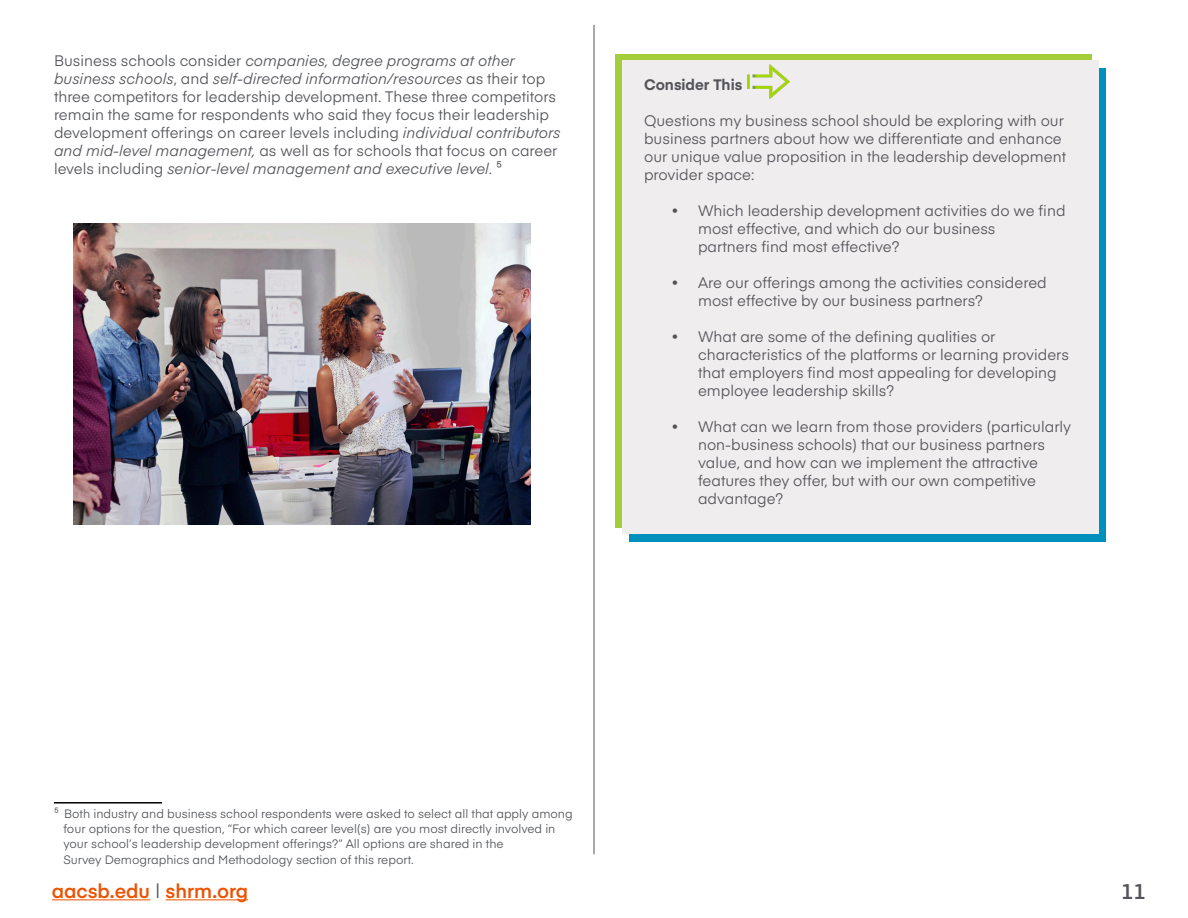
<style>
.page{position:relative;width:1188px;height:918px;background:#fff}
.page>*{position:absolute;margin:0;border:0;box-sizing:border-box;transform-origin:0 0}
.t1{font:600 21px "Eina 03";color:#54555a}
.t2{font:600 19.5px "Eina 03";color:#ed5200}
.t3{font:15px/18px "Eina 03";color:#54555a}
.t4{font:700 15px "Eina 03";color:#54555a}
.t5{font:12px/15px "Eina 03";color:#54555a}
.s1{font-style:italic}
.s2{font-weight:400;color:#54555a}
</style>
<div class="page">
<hr style="left:52px;top:899px;width:98px;height:1px;background:#ed5200">
<hr style="left:166px;top:899px;width:82px;height:1px;background:#ed5200">
<hr style="left:594px;top:25px;width:1px;height:829px;background:#54555a">
<hr style="left:54px;top:802px;width:108px;height:2px;background:#000">
<img style="left:73px;top:224px;width:458px;height:300px">
<div style="left:629px;top:68px;width:476px;height:474px;background:#0090be"></div>
<div style="left:615px;top:54px;width:476px;height:474px;background:#a3cd39"></div>
<div style="left:622px;top:60px;width:477px;height:474px;background:#f0edee"></div>
<img style="left:747px;top:65px;width:42px;height:33px">
<p class="t3" style="left:54px;top:50px;width:508px">Business schools consider <span class="s1">companies, degree programs at other business schools</span>, and <span class="s1">self-directed information/resources</span> as their top three competitors for leadership development. These three competitors remain the same for respondents who said they focus their leadership development offerings on career levels including <span class="s1">individual contributors and mid-level management,</span> as well as for schools that focus on career levels including <span class="s1">senior-level management and executive level</span>. ⁵</p>
<p class="t4" style="left:644px;top:74px;width:100px">Consider This</p>
<p class="t3" style="left:644px;top:111px;width:423px">Questions my business school should be exploring with our business partners about how we differentiate and enhance our unique value proposition in the leadership development provider space:</p>
<p class="t3" style="left:698px;top:201px;width:369px;text-indent:-27px">• Which leadership development activities do we find most effective, and which do our business<br>partners find most effective?</p>
<p class="t3" style="left:698px;top:273px;width:350px;text-indent:-27px">• Are our offerings among the activities considered most effective by our business partners?</p>
<p class="t3" style="left:698px;top:327px;width:372px;text-indent:-27px">• What are some of the defining qualities or characteristics of the platforms or learning providers that employers find most appealing for developing employee leadership skills?</p>
<p class="t3" style="left:698px;top:417px;width:375px;text-indent:-27px">• What can we learn from those providers (particularly non-business schools) that our business partners value, and how can we implement the attractive features they offer, but with our own competitive advantage?</p>
<p class="t5" style="left:63px;top:805px;width:511px;text-indent:-9px">⁵ Both industry and business school respondents were asked to select all that apply among four options for the question, “For which career level(s) are you most directly involved in your school’s leadership development offerings?” All options are shared in the</p>
<p class="t5" style="left:63px;top:851px;width:352px">Survey Demographics and Methodology section of this report.</p>
<h2 class="t2" style="left:52px;top:876px;width:198px">aacsb.edu <span class="s2">|</span> shrm.org</h2>
<h1 class="t1" style="left:1121px;top:876px;width:26px">11</h1>
</div>
